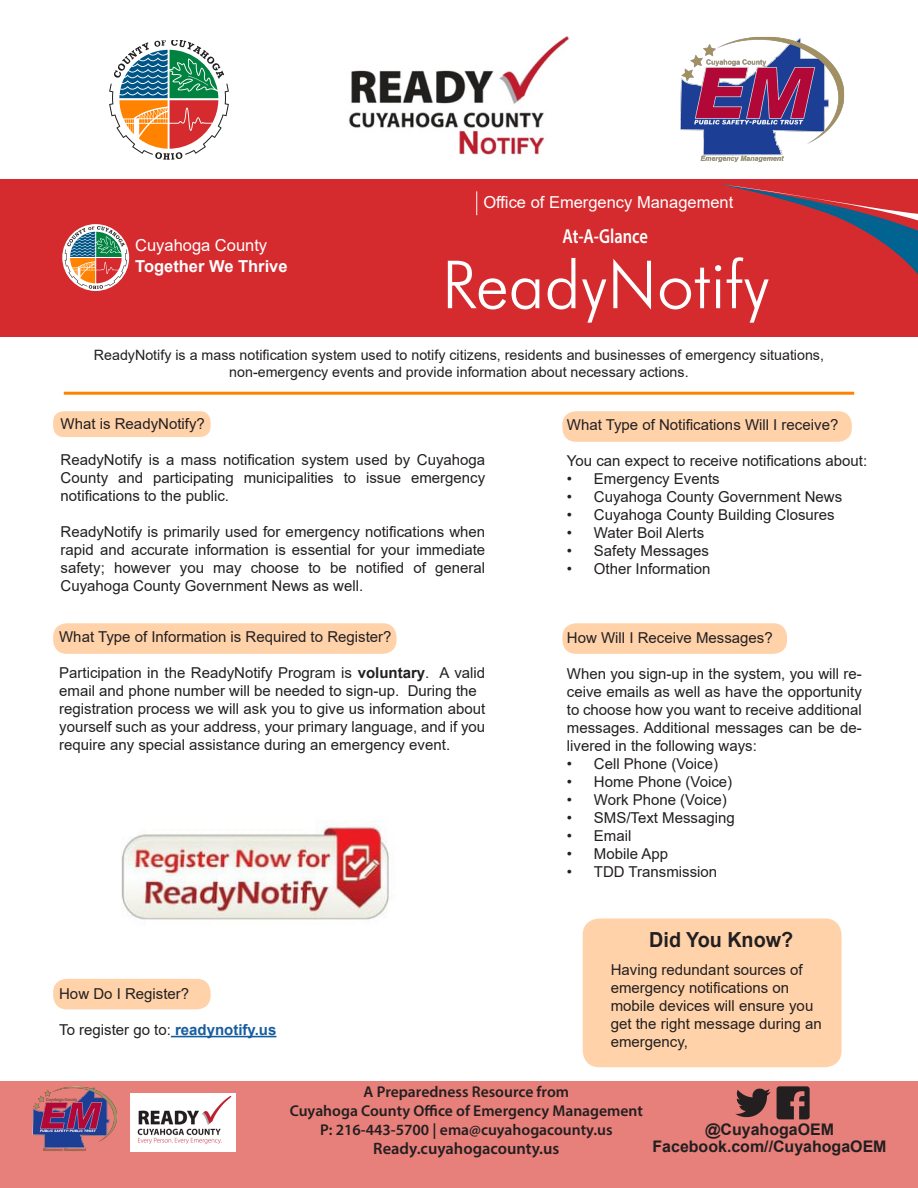
<style>
.page{position:relative;width:918px;height:1188px;background:#fff}
.page>*{position:absolute;margin:0;border:0;box-sizing:border-box;transform-origin:0 0}
.t1{font:300 66.45px "Futura BT";color:#fff}
.t2{font:700 20.7px "Arial";color:#231f20;scale:.95 1}
.t3{font:600 20.4px "Myriad Pro";color:#fff;scale:.81 1}
.t4{font:16.5px "Arial";color:#fff}
.t5{font:600 16.5px "Myriad Pro";color:#231f20}
.t6{font:700 16.5px "Arial";color:#fff}
.t7{font:700 15.9px "Arial";color:#231f20}
.t8{font:600 15.6px "Myriad Pro";color:#231f20}
.t9{font:15px/18px "Arial";color:#231f20;text-align:justify}
.t10{font:14.25px "Arial";color:#231f20}
.s1{font-weight:700}
.s2{font-weight:700;color:#175d9e}
</style>
<div class="page">
<hr style="left:64px;top:392px;width:790px;height:3px;background:#ff8200">
<div style="left:0;top:180px;width:918px;height:157px;background:#d52b2e"></div>
<svg style="left:721px;top:184px;width:197px;height:91px"></svg>
<svg style="left:62px;top:224px;width:67px;height:67px"></svg>
<svg style="left:65px;top:226px;width:62px;height:63px"></svg>
<svg style="left:476px;top:191px;width:1px;height:24px"></svg>
<div style="left:0;top:1081px;width:918px;height:107px;background:#e77f7a"></div>
<img style="left:131px;top:1094px;width:105px;height:57px">
<img style="left:32px;top:1086px;width:85px;height:66px">
<svg style="left:777px;top:1086px;width:33px;height:33px"></svg>
<svg style="left:735px;top:1088px;width:36px;height:29px"></svg>
<div style="left:583px;top:919px;width:259px;height:148px;background:#ffd2a9;border-radius:16px"></div>
<div style="left:53px;top:411px;width:158px;height:26px;background:#ffd2a9;border-radius:10px"></div>
<div style="left:562px;top:411px;width:290px;height:31px;background:#ffd2a9;border-radius:14px"></div>
<div style="left:53px;top:623px;width:344px;height:31px;background:#ffd2a9;border-radius:14px"></div>
<div style="left:562px;top:623px;width:225px;height:31px;background:#ffd2a9;border-radius:14px"></div>
<div style="left:53px;top:979px;width:158px;height:30px;background:#ffd2a9;border-radius:14px"></div>
<hr style="left:171px;top:1036px;width:105px;height:1px;background:#175d9e">
<img style="left:348px;top:36px;width:221px;height:119px">
<svg style="left:109px;top:40px;width:120px;height:120px"></svg>
<img style="left:680px;top:36px;width:165px;height:127px">
<img style="left:121px;top:823px;width:269px;height:97px">
<p class="t4" style="left:135px;top:234px;width:134px">Cuyahoga County</p>
<p class="t6" style="left:135px;top:254px;width:154px">Together We Thrive</p>
<p class="t4" style="left:483px;top:191px;width:251px">Office of Emergency Management</p>
<p class="t3" style="left:562px;top:224px;width:107px">At-A-Glance</p>
<p class="t1" style="left:442px;top:244px;width:329px">ReadyNotify</p>
<p class="t10" style="left:94px;top:345px;width:732px">ReadyNotify is a mass notification system used to notify citizens, residents and businesses of emergency situations,</p>
<p class="t10" style="left:229px;top:362px;width:461px">non-emergency events and provide information about necessary actions.</p>
<p class="t9" style="left:61px;top:415px;width:146px">What is ReadyNotify?</p>
<p class="t9" style="left:61px;top:451px;width:426px">ReadyNotify is a mass notification system used by Cuyahoga County and participating municipalities to issue emergency notifications to the public.</p>
<p class="t9" style="left:61px;top:523px;width:426px">ReadyNotify is primarily used for emergency notifications when rapid and accurate information is essential for your immediate safety; however you may choose to be notified of general Cuyahoga County Government News as well.</p>
<p class="t9" style="left:59px;top:628px;width:334px">What Type of Information is Required to Register?</p>
<p class="t9" style="left:59px;top:664px;width:428px">Participation in the ReadyNotify Program is <span class="s1">voluntary</span>. A valid email and phone number will be needed to sign-up. During the</p>
<p class="t9" style="left:59px;top:700px;width:428px">registration process we will ask you to give us information about yourself such as your address, your primary language, and if you require any special assistance during an emergency event.</p>
<p class="t9" style="left:59px;top:985px;width:132px">How Do I Register?</p>
<p class="t9" style="left:59px;top:1021px;width:219px">To register go to: <span class="s2">readynotify.us</span></p>
<p class="t9" style="left:567px;top:416px;width:273px">What Type of Notifications Will I receive?</p>
<p class="t9" style="left:567px;top:452px;width:302px">You can expect to receive notifications about:</p>
<p class="t9" style="left:567px;top:470px;width:154px">• Emergency Events</p>
<p class="t9" style="left:567px;top:488px;width:277px">• Cuyahoga County Government News</p>
<p class="t9" style="left:567px;top:506px;width:269px">• Cuyahoga County Building Closures</p>
<p class="t9" style="left:567px;top:524px;width:139px">• Water Boil Alerts</p>
<p class="t9" style="left:567px;top:542px;width:144px">• Safety Messages</p>
<p class="t9" style="left:567px;top:560px;width:145px">• Other Information</p>
<p class="t9" style="left:567px;top:629px;width:207px">How Will I Receive Messages?</p>
<p class="t9" style="left:567px;top:665px;width:297px">When you sign-up in the system, you will re&shy;ceive emails as well as have the opportunity to choose how you want to receive additional messages. Additional messages can be de&shy;livered in the following ways:</p>
<p class="t9" style="left:567px;top:755px;width:153px">• Cell Phone (Voice)</p>
<p class="t9" style="left:567px;top:773px;width:167px">• Home Phone (Voice)</p>
<p class="t9" style="left:567px;top:791px;width:162px">• Work Phone (Voice)</p>
<p class="t9" style="left:567px;top:809px;width:169px">• SMS/Text Messaging</p>
<p class="t9" style="left:567px;top:827px;width:66px">• Email</p>
<p class="t9" style="left:567px;top:845px;width:103px">• Mobile App</p>
<p class="t9" style="left:567px;top:863px;width:152px">• TDD Transmission</p>
<p class="t2" style="left:649px;top:925px;width:153px">Did You Know?</p>
<p class="t9" style="left:611px;top:960px;width:193px">Having redundant sources of emergency notifications on</p>
<p class="t9" style="left:611px;top:996px;width:212px;text-align:left">mobile devices will ensure you get the right message during an emergency,</p>
<p class="t8" style="left:364px;top:1082px;width:207px">A Preparedness Resource from</p>
<p class="t8" style="left:290px;top:1101px;width:355px">Cuyahoga County Office of Emergency Management</p>
<p class="t8" style="left:320px;top:1119px;width:294px">P: 216-443-5700 | ema@cuyahogacounty.us</p>
<p class="t5" style="left:373px;top:1138px;width:188px">Ready.cuyahogacounty.us</p>
<p class="t7" style="left:653px;top:1135px;width:236px">Facebook.com//CuyahogaOEM</p>
<p class="t7" style="left:705px;top:1118px;width:131px">@CuyahogaOEM</p>
</div>
